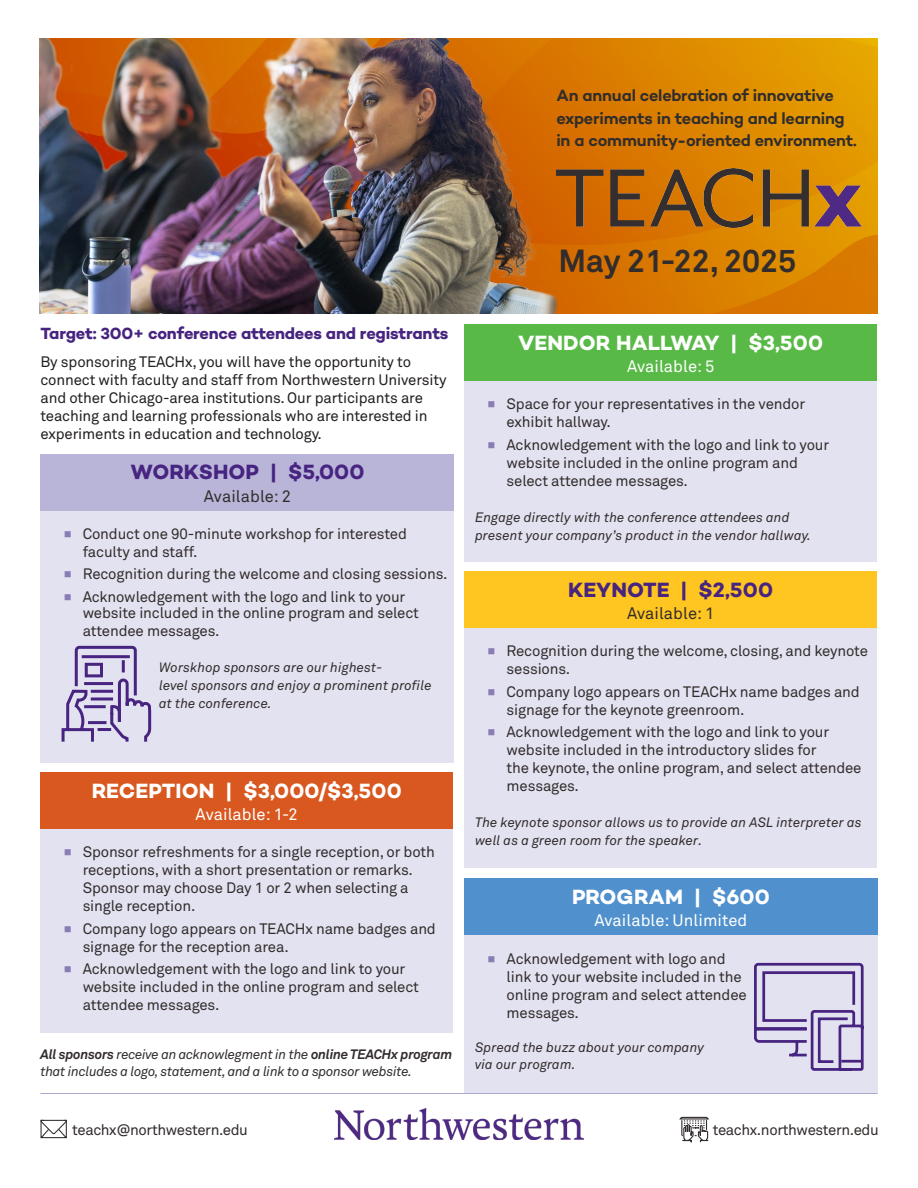
<style>
.page{position:relative;width:918px;height:1188px;background:#fff}
.page>*{position:absolute;margin:0;border:0;box-sizing:border-box;transform-origin:0 0}
.t1{font:700 31.65px "Akkurat Pro";color:#322d2c}
.t2{font:700 21px "Campton";letter-spacing:.005em;color:#fff}
.t3{font:700 21px "Campton";letter-spacing:.005em;color:#472480}
.t4{font:600 16.5px/22.5px "Campton";letter-spacing:-.015em;color:#322d2c}
.t5{font:700 16.5px "Campton";letter-spacing:-.015em;color:#472480}
.t6{font:16.5px "Akkurat Pro";letter-spacing:.005em;color:#fff}
.t7{font:16.5px "Akkurat Pro";letter-spacing:.005em;color:#322d2c}
.t8{font:15px/18px "Akkurat Pro";letter-spacing:-.01em;color:#322d2c}
.t9{font:15px/18px "Akkurat Pro";letter-spacing:-.01em;color:#231f20}
.t10{font:italic 13.5px/18px "Akkurat Pro";letter-spacing:.005em;color:#322d2c}
.t11{font:italic 13.5px/16.5px "Akkurat Pro";letter-spacing:-.02em;color:#322d2c}
.s1{font-weight:700}
</style>
<div class="page">
<svg style="left:607px;top:39px;width:271px;height:275px;background:#dd8700"></svg>
<img style="left:40px;top:39px;width:567px;height:275px">
<img style="left:556px;top:168px;width:306px;height:59px">
<img style="left:335px;top:1108px;width:248px;height:31px">
<div style="left:464px;top:623px;width:413px;height:244px;background:#e3e2f1"></div>
<div style="left:464px;top:930px;width:414px;height:164px;background:#e3e2f1"></div>
<div style="left:40px;top:824px;width:413px;height:208px;background:#e3e2f1"></div>
<div style="left:464px;top:571px;width:413px;height:57px;background:#ffc520"></div>
<div style="left:464px;top:878px;width:414px;height:57px;background:#5091cd"></div>
<div style="left:40px;top:772px;width:413px;height:57px;background:#d85820"></div>
<div style="left:40px;top:505px;width:414px;height:257px;background:#e3e2f1"></div>
<div style="left:464px;top:376px;width:413px;height:185px;background:#e3e2f1"></div>
<div style="left:40px;top:454px;width:414px;height:57px;background:#b9b5d9"></div>
<div style="left:464px;top:324px;width:413px;height:57px;background:#58b947"></div>
<hr style="left:40px;top:1093px;width:838px;height:1px;background:#ada7d0">
<svg style="left:754px;top:962px;width:110px;height:109px"></svg>
<svg style="left:40px;top:1119px;width:27px;height:20px"></svg>
<svg style="left:679px;top:1116px;width:30px;height:27px"></svg>
<svg style="left:60px;top:645px;width:93px;height:118px"></svg>
<p class="t4" style="left:556px;top:84px;width:302px">An annual celebration of innovative experiments in teaching and learning in a community-oriented environment.</p>
<p class="t5" style="left:40px;top:323px;width:409px">Target: 300+ conference attendees and registrants</p>
<p class="t9" style="left:40px;top:353px;width:408px">By sponsoring TEACHx, you will have the opportunity to connect with faculty and staff from Northwestern University and other Chicago-area institutions. Our participants are teaching and learning professionals who are interested in experiments in education and technology.</p>
<p class="t3" style="left:130px;top:459px;width:236px">WORKSHOP | $5,000</p>
<p class="t7" style="left:204px;top:486px;width:89px">Available: 2</p>
<p class="t8" style="left:83px;top:525px;width:326px">Conduct one 90-minute workshop for interested faculty and staff.</p>
<p class="t8" style="left:83px;top:566px;width:366px">Recognition during the welcome and closing sessions.</p>
<p class="t8" style="left:83px;top:589px;width:338px;line-height:16.5px">Acknowledgement with the logo and link to your website included in the online program and select</p>
<p class="t8" style="left:83px;top:623px;width:138px">attendee messages.</p>
<p class="t10" style="left:159px;top:659px;width:274px">Worskhop sponsors are our highest-<br>level sponsors and enjoy a prominent profile at the conference.</p>
<p class="t2" style="left:92px;top:777px;width:312px">RECEPTION | $3,000/$3,500</p>
<p class="t6" style="left:196px;top:805px;width:104px">Available: 1-2</p>
<p class="t8" style="left:83px;top:844px;width:354px">Sponsor refreshments for a single reception, or both receptions, with a short presentation or remarks.<br>Sponsor may choose Day 1 or 2 when selecting a single reception.</p>
<p class="t8" style="left:83px;top:920px;width:355px">Company logo appears on TEACHx name badges and signage for the reception area.</p>
<p class="t8" style="left:83px;top:961px;width:338px">Acknowledgement with the logo and link to your website included in the online program and select attendee messages.</p>
<p class="t11" style="left:40px;top:1047px;width:413px"><span class="s1">All sponsors</span> receive an acknowlegment in the <span class="s1">online TEACHx program </span>that includes a logo, statement, and a link to a sponsor website.</p>
<p class="t1" style="left:559px;top:241px;width:239px">May 21-22, 2025</p>
<p class="t2" style="left:518px;top:329px;width:306px">VENDOR HALLWAY | $3,500</p>
<p class="t6" style="left:627px;top:357px;width:89px">Available: 5</p>
<p class="t8" style="left:507px;top:395px;width:300px">Space for your representatives in the vendor exhibit hallway.</p>
<p class="t8" style="left:507px;top:436px;width:324px">Acknowledgement with the logo and link to your website included in the online program and select attendee messages.</p>
<p class="t10" style="left:475px;top:508px;width:338px">Engage directly with the conference attendees and present your company’s product in the vendor hallway.</p>
<p class="t3" style="left:568px;top:576px;width:206px">KEYNOTE | $2,500</p>
<p class="t7" style="left:627px;top:604px;width:89px">Available: 1</p>
<p class="t8" style="left:507px;top:643px;width:363px">Recognition during the welcome, closing, and keynote sessions.</p>
<p class="t8" style="left:507px;top:683px;width:355px">Company logo appears on TEACHx name badges and signage for the keynote greenroom.</p>
<p class="t8" style="left:507px;top:724px;width:357px">Acknowledgement with the logo and link to your website included in the introductory slides for<br>the keynote, the online program, and select attendee messages.</p>
<p class="t10" style="left:475px;top:814px;width:388px">The keynote sponsor allows us to provide an ASL interpreter as well as a green room for the speaker.</p>
<p class="t2" style="left:572px;top:883px;width:199px">PROGRAM | $600</p>
<p class="t6" style="left:594px;top:911px;width:154px">Available: Unlimited</p>
<p class="t8" style="left:507px;top:950px;width:237px">Acknowledgement with logo and link to your website included in the</p>
<p class="t8" style="left:507px;top:986px;width:242px">online program and select attendee messages.</p>
<p class="t10" style="left:475px;top:1039px;width:231px;line-height:16.5px">Spread the buzz about your company via our program.</p>
<p class="t8" style="left:72px;top:1121px;width:177px">teachx@northwestern.edu</p>
<p class="t8" style="left:713px;top:1121px;width:168px">teachx.northwestern.edu</p>
</div>
